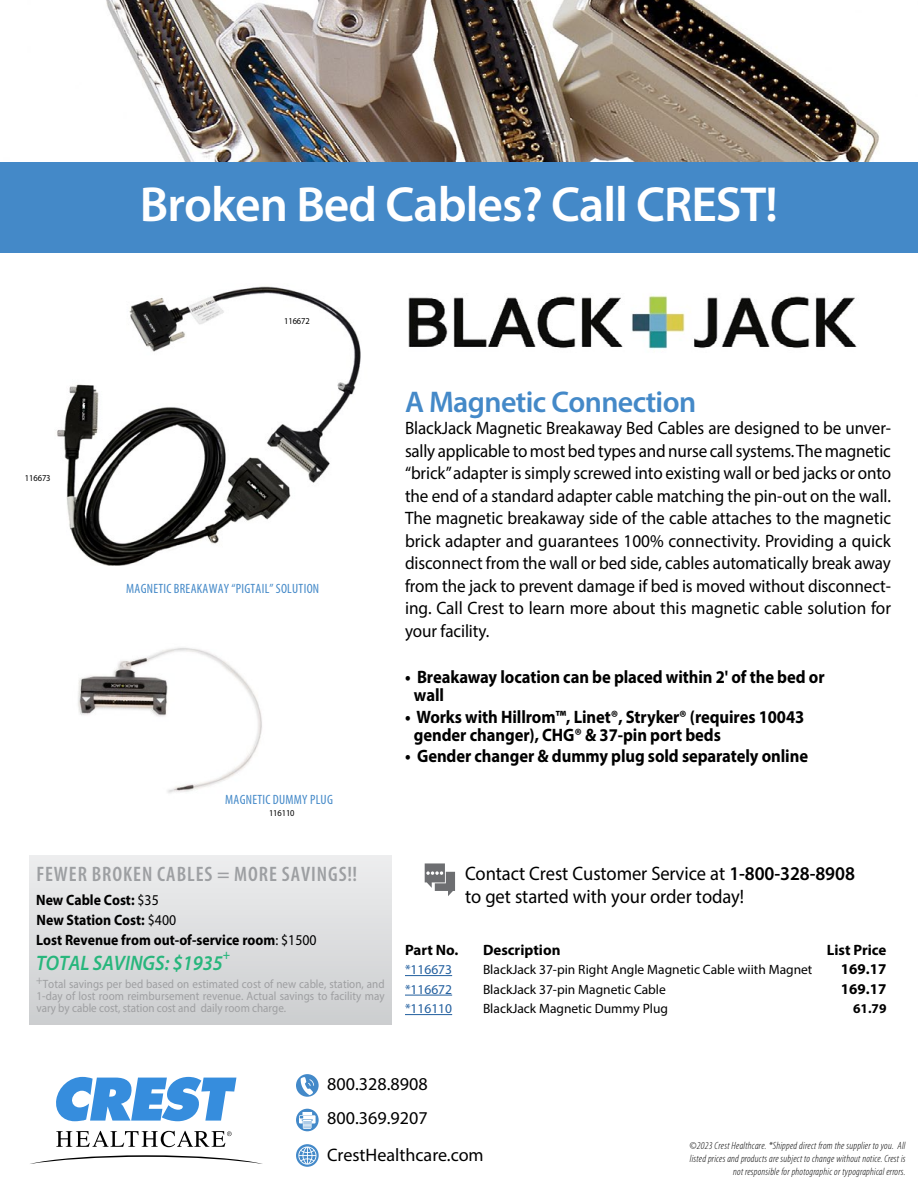
<style>
.page{position:relative;width:918px;height:1188px;background:#fff}
.page>*{position:absolute;margin:0;border:0;box-sizing:border-box;transform-origin:0 0}
.t1{font:600 49.5px "Myriad Pro";letter-spacing:-.02em;color:#fff}
.t2{font:600 30px "Myriad Pro";letter-spacing:-.02em;color:#4489c8}
.t3{font:600 condensed 21px "Myriad Pro";letter-spacing:.045em;color:#9d9fa2}
.t4{font:italic 600 21px "Myriad Pro";color:#27b67c;scale:.92 1}
.t5{font:19.5px/23.4px "Myriad Pro";letter-spacing:-.005em;color:#000;scale:.95 1}
.t6{font:18.15px/35.5px "Myriad Pro";color:#000}
.t7{font:18px/22.5px "Myriad Pro";color:#000;text-align:justify;scale:.95 1}
.t8{font:700 18px/18px "Myriad Pro";letter-spacing:-.005em;color:#000;scale:.92 1}
.t9{font:700 15px/20.2px "Myriad Pro";color:#000;scale:.92 1}
.t10{font:700 15px "Myriad Pro";color:#000}
.t11{font:13.5px "Myriad Pro";color:#000}
.t12{font:condensed 13.5px "Myriad Pro";letter-spacing:.02em;color:#4489c8}
.t13{font:13.5px "Myriad Pro";color:#215e9e}
.t14{font:700 13.5px "Myriad Pro";color:#000}
.t15{font:italic 600 13.5px "Myriad Pro";color:#27b67c;scale:.92 1}
.t16{font:12px/12px "Myriad Pro";color:#9e9fa1;text-align:justify;scale:.92 1}
.t17{font:italic 300 condensed 10.5px/12.6px "Myriad Pro";letter-spacing:.02em;color:#000;text-align:right}
.t18{font:9px "Myriad Pro";letter-spacing:-.01em;color:#000;scale:.94 1}
.s1{font-weight:400}
.s2{font-weight:600}
</style>
<div class="page">
<img style="left:408px;top:295px;width:449px;height:54px">
<svg style="left:425px;top:863px;width:30px;height:33px"></svg>
<hr style="left:405px;top:975px;width:47px;height:1px;background:#215e9e">
<hr style="left:405px;top:995px;width:47px;height:1px;background:#215e9e">
<hr style="left:405px;top:1014px;width:47px;height:1px;background:#215e9e">
<div style="left:29px;top:855px;width:363px;height:169px;background:linear-gradient(to bottom,#edeeee,#ccced0)"></div>
<div style="left:0;top:158px;width:918px;height:95px;background:#4489c8"></div>
<img style="left:0;top:0;width:918px;height:162px">
<img style="left:78px;top:647px;width:184px;height:146px">
<img style="left:57px;top:286px;width:304px;height:279px">
<svg style="left:56px;top:1077px;width:180px;height:44px"></svg>
<svg style="left:56px;top:1131px;width:176px;height:16px"></svg>
<svg style="left:30px;top:1155px;width:233px;height:9px"></svg>
<svg style="left:296px;top:1074px;width:23px;height:23px"></svg>
<svg style="left:301px;top:1077px;width:13px;height:18px"></svg>
<svg style="left:296px;top:1109px;width:23px;height:22px"></svg>
<svg style="left:299px;top:1112px;width:17px;height:16px"></svg>
<svg style="left:296px;top:1144px;width:23px;height:23px"></svg>
<svg style="left:297px;top:1147px;width:19px;height:19px"></svg>
<h1 class="t1" style="left:140px;top:173px;width:640px">Broken Bed Cables? Call CREST!</h1>
<p class="t18" style="left:284px;top:315px;width:29px">116672</p>
<p class="t18" style="left:25px;top:472px;width:29px">116673</p>
<p class="t12" style="left:126px;top:580px;width:194px">MAGNETIC BREAKAWAY “PIGTAIL” SOLUTION</p>
<p class="t12" style="left:225px;top:791px;width:109px">MAGNETIC DUMMY PLUG</p>
<p class="t18" style="left:269px;top:808px;width:29px">116110</p>
<p class="t3" style="left:36px;top:861px;width:322px">FEWER BROKEN CABLES = MORE SAVINGS!!</p>
<p class="t9" style="left:36px;top:889px;width:306px">New Cable Cost: <span class="s1">$35<br></span>New Station Cost: <span class="s1">$400<br></span>Lost Revenue from out-of-service room<span class="s1">: $1500</span></p>
<p class="t4" style="left:36px;top:949px;width:205px">TOTAL SAVINGS: $1935</p>
<p class="t15" style="left:223px;top:946px;width:10px">+</p>
<p class="t16" style="left:36px;top:978px;width:380px">+Total savings per bed based on estimated cost of new cable, station, and 1-day of lost room reimbursement revenue. Actual savings to facility may vary by cable cost, station cost and daily room charge.</p>
<h2 class="t2" style="left:405px;top:383px;width:293px">A Magnetic Connection</h2>
<p class="t7" style="left:405px;top:417px;width:513px">BlackJack Magnetic Breakaway Bed Cables are designed to be unver&shy;sally applicable to most bed types and nurse call systems. The magnetic “brick” adapter is simply screwed into existing wall or bed jacks or onto the end of a standard adapter cable matching the pin-out on the wall.<br>The magnetic breakaway side of the cable attaches to the magnetic brick adapter and guarantees 100% connectivity. Providing a quick disconnect from the wall or bed side, cables automatically break away from the jack to prevent damage if bed is moved without disconnect&shy;ing. Call Crest to learn more about this magnetic cable solution for your facility.</p>
<p class="t8" style="left:414px;top:668px;width:448px;text-indent:-9px">• Breakaway location can be placed within 2' of the bed or wall</p>
<p class="t8" style="left:414px;top:707px;width:426px;text-indent:-9px">• Works with Hillrom™, Linet®, Stryker® (requires 10043 gender changer), CHG® &amp; 37-pin port beds</p>
<p class="t8" style="left:405px;top:747px;width:440px">• Gender changer &amp; dummy plug sold separately online</p>
<p class="t5" style="left:465px;top:861px;width:412px">Contact Crest Customer Service at <span class="s2">1-800-328-8908 </span>to get started with your order today!</p>
<p class="t10" style="left:405px;top:940px;width:55px">Part No.</p>
<p class="t10" style="left:483px;top:940px;width:79px">Description</p>
<p class="t10" style="left:827px;top:940px;width:61px">List Price</p>
<p class="t13" style="left:405px;top:961px;width:49px">*116673</p>
<p class="t11" style="left:483px;top:961px;width:331px">BlackJack 37-pin Right Angle Magnetic Cable wiith Magnet</p>
<p class="t10" style="left:841px;top:959px;width:47px">169.17</p>
<p class="t13" style="left:405px;top:981px;width:49px">*116672</p>
<p class="t11" style="left:483px;top:981px;width:184px">BlackJack 37-pin Magnetic Cable</p>
<p class="t10" style="left:841px;top:979px;width:47px">169.17</p>
<p class="t13" style="left:405px;top:1000px;width:49px">*116110</p>
<p class="t11" style="left:483px;top:1000px;width:187px">BlackJack Magnetic Dummy Plug</p>
<p class="t14" style="left:853px;top:1000px;width:35px">61.79</p>
<p class="t6" style="left:327px;top:1065px;width:158px">800.328.8908<br>800.369.9207<br>CrestHealthcare.com</p>
<p class="t17" style="left:690px;top:1139px;width:217px">©2023 Crest Healthcare. *Shipped direct from the supplier to you. All listed prices and products are subject to change without notice. Crest is not responsible for photographic or typographical errors.</p>
</div>
